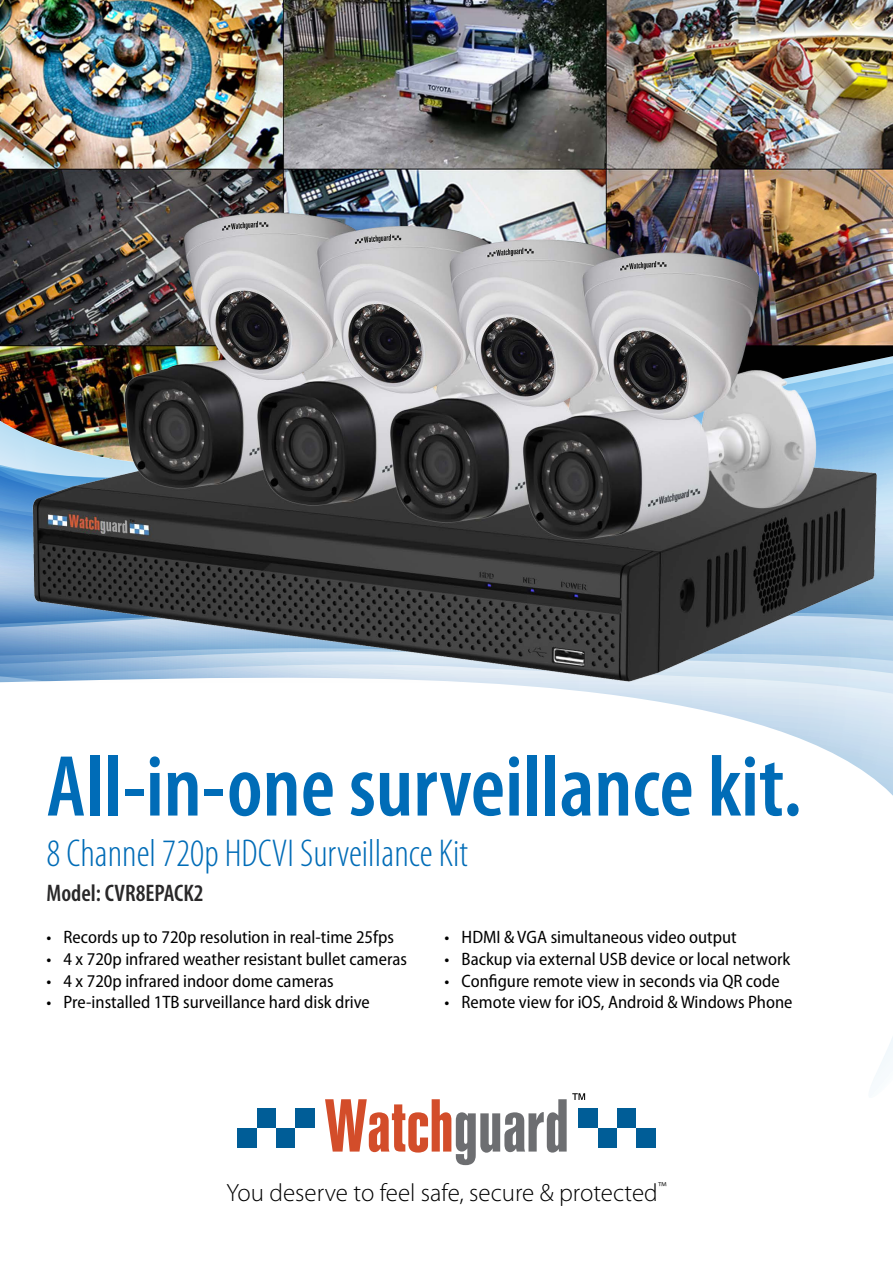
<style>
.page{position:relative;width:893px;height:1263px;background:#fff}
.page>*{position:absolute;margin:0;border:0;box-sizing:border-box;transform-origin:0 0}
.t1{font:600 condensed 87.45px "Myriad Pro";color:#006cb7}
.t2{font:300 condensed 39px "Myriad Pro";color:#006cb7}
.t3{font:300 25.05px "Myriad Pro";color:#000}
.t4{font:600 condensed 24px "Myriad Pro";color:#292829}
.t5{font:semi-condensed 18px "Myriad Pro";color:#000}
</style>
<div class="page">
<img style="left:0;top:0;width:893px;height:90px">
<img style="left:0;top:90px;width:893px;height:475px">
<svg style="left:0;top:565px;width:893px;height:601px"></svg>
<img style="left:26px;top:196px;width:856px;height:514px">
<svg style="left:325px;top:1093px;width:260px;height:72px"></svg>
<div style="left:257px;top:1109px;width:19px;height:19px;background:#005d97"></div>
<div style="left:276px;top:1109px;width:19px;height:19px;background:#fff"></div>
<div style="left:238px;top:1109px;width:19px;height:19px;background:#fff"></div>
<div style="left:295px;top:1109px;width:19px;height:19px;background:#005d97"></div>
<div style="left:257px;top:1128px;width:19px;height:19px;background:#fff"></div>
<div style="left:276px;top:1128px;width:19px;height:19px;background:#005d97"></div>
<div style="left:238px;top:1128px;width:19px;height:19px;background:#005d97"></div>
<div style="left:295px;top:1128px;width:19px;height:19px;background:#fff"></div>
<div style="left:617px;top:1109px;width:19px;height:19px;background:#005d97"></div>
<div style="left:598px;top:1109px;width:19px;height:19px;background:#fff"></div>
<div style="left:636px;top:1109px;width:19px;height:19px;background:#fff"></div>
<div style="left:579px;top:1109px;width:19px;height:19px;background:#005d97"></div>
<div style="left:617px;top:1128px;width:19px;height:19px;background:#fff"></div>
<div style="left:598px;top:1128px;width:19px;height:19px;background:#005d97"></div>
<div style="left:636px;top:1128px;width:19px;height:19px;background:#005d97"></div>
<div style="left:579px;top:1128px;width:19px;height:19px;background:#fff"></div>
<h1 class="t1" style="left:47px;top:739px;width:757px">All-in-one surveillance kit.</h1>
<h2 class="t2" style="left:47px;top:832px;width:423px">8 Channel 720p HDCVI Surveillance Kit</h2>
<h3 class="t4" style="left:47px;top:880px;width:158px">Model: CVR8EPACK2</h3>
<p class="t5" style="left:47px;top:928px;width:349px">• Records up to 720p resolution in real-time 25fps</p>
<p class="t5" style="left:47px;top:949px;width:362px">• 4 x 720p infrared weather resistant bullet cameras</p>
<p class="t5" style="left:47px;top:971px;width:289px">• 4 x 720p infrared indoor dome cameras</p>
<p class="t5" style="left:47px;top:992px;width:325px">• Pre-installed 1TB surveillance hard disk drive</p>
<p class="t5" style="left:445px;top:928px;width:294px">• HDMI &amp; VGA simultaneous video output</p>
<p class="t5" style="left:445px;top:949px;width:347px">• Backup via external USB device or local network</p>
<p class="t5" style="left:445px;top:971px;width:336px">• Configure remote view in seconds via QR code</p>
<p class="t5" style="left:445px;top:992px;width:349px">• Remote view for iOS, Android &amp; Windows Phone</p>
<h3 class="t3" style="left:226px;top:1177px;width:442px">You deserve to feel safe, secure &amp; protected<sup>™</sup></h3>
</div>
